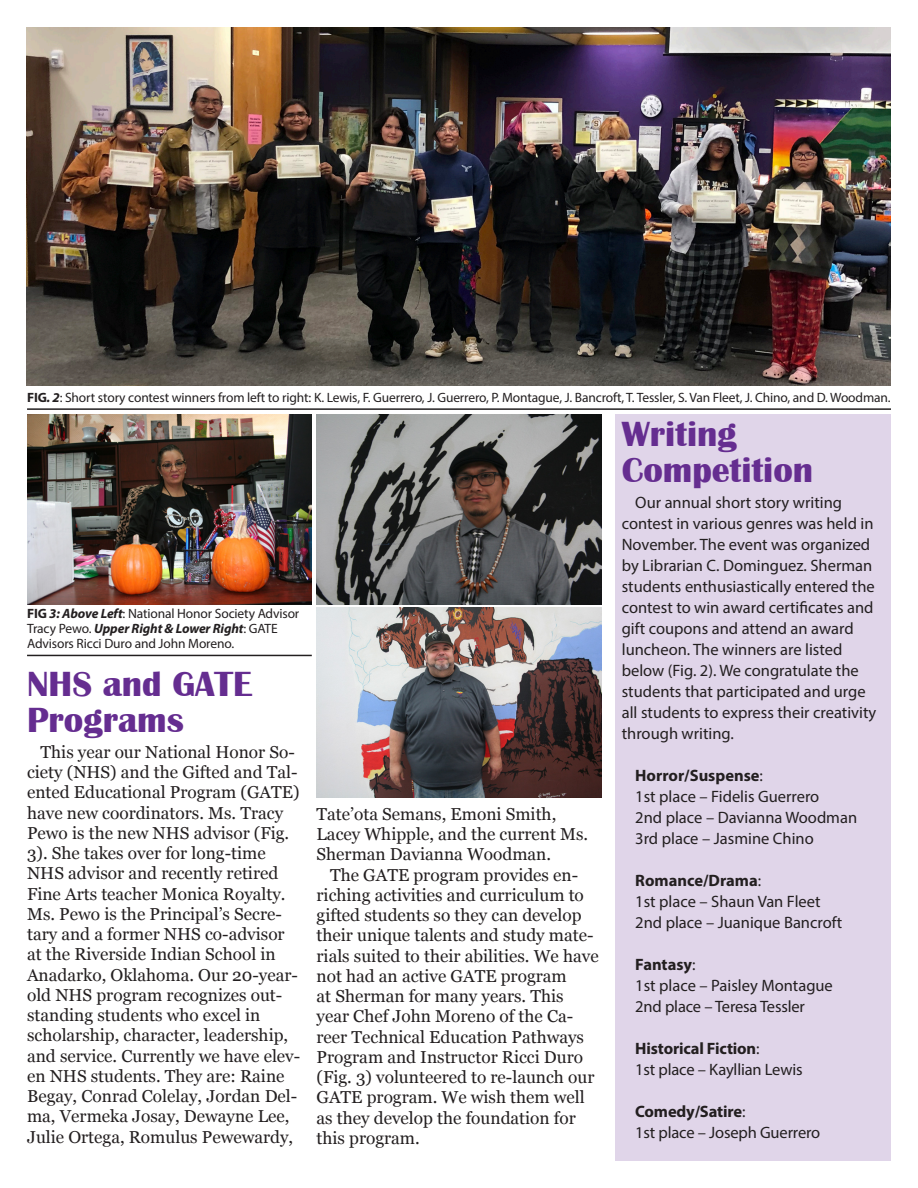
<style>
.page{position:relative;width:918px;height:1188px;background:#fff}
.page>*{position:absolute;margin:0;border:0;box-sizing:border-box;transform-origin:0 0}
.Major_Heading{font:700 36px/36px "Britannic";color:#652d90}
.Body_Text{font:17.25px/20.2px "Georgia";color:#231f20}
.From_The_Editor{font:16.5px/21px "Myriad Pro";color:#231f20}
.From_The_Editor-2{font:700 16.5px "Myriad Pro";letter-spacing:-.005em;color:#231f20}
.Captions{font:13.5px/15px "Myriad Pro";letter-spacing:-.01em;color:#231f20}
.s1{font-weight:700}
.s2{font-weight:700;font-style:italic}
.s3{font-weight:400}
</style>
<div class="page">
<img style="left:27px;top:28px;width:864px;height:358px">
<hr style="left:27px;top:408px;width:864px;height:2px;background:#231f20">
<div style="left:615px;top:415px;width:276px;height:746px;background:#e0d5e9"></div>
<img style="left:316px;top:415px;width:285px;height:190px">
<img style="left:317px;top:608px;width:284px;height:190px">
<img style="left:27px;top:415px;width:285px;height:190px">
<hr style="left:27px;top:655px;width:285px;height:1px;background:#231f20">
<p class="Captions" style="left:27px;top:389px;width:865px"><span class="s1">FIG</span><span class="s2">. 2</span>: Short story contest winners from left to right: K. Lewis, F. Guerrero, J. Guerrero, P. Montague, J. Bancroft, T. Tessler, S. Van Fleet, J. Chino, and D. Woodman.</p>
<p class="Major_Heading" style="left:622px;top:416px;width:193px">Writing<br>Competition</p>
<p class="From_The_Editor" style="left:622px;top:492px;width:256px;text-indent:14px">Our annual short story writing contest in various genres was held in November. The event was organized by Librarian C. Dominguez. Sherman students enthusiastically entered the contest to win award certificates and gift coupons and attend an award luncheon. The winners are listed below (Fig. 2). We congratulate the students that participated and urge all students to express their creativity through writing.</p>
<p class="From_The_Editor-2" style="left:635px;top:765px;width:129px">Horror/Suspense<span class="s3">:</span></p>
<p class="From_The_Editor" style="left:635px;top:786px;width:186px">1st place – Fidelis Guerrero</p>
<p class="From_The_Editor" style="left:635px;top:807px;width:223px">2nd place – Davianna Woodman</p>
<p class="From_The_Editor" style="left:635px;top:828px;width:180px">3rd place – Jasmine Chino</p>
<p class="From_The_Editor-2" style="left:635px;top:870px;width:127px">Romance/Drama<span class="s3">:</span></p>
<p class="From_The_Editor" style="left:635px;top:891px;width:187px">1st place – Shaun Van Fleet</p>
<p class="From_The_Editor" style="left:635px;top:912px;width:208px">2nd place – Juanique Bancroft</p>
<p class="From_The_Editor-2" style="left:635px;top:954px;width:62px">Fantasy<span class="s3">:</span></p>
<p class="From_The_Editor" style="left:635px;top:975px;width:199px">1st place – Paisley Montague</p>
<p class="From_The_Editor" style="left:635px;top:996px;width:171px">2nd place – Teresa Tessler</p>
<p class="From_The_Editor-2" style="left:635px;top:1038px;width:126px">Historical Fiction<span class="s3">:</span></p>
<p class="From_The_Editor" style="left:635px;top:1059px;width:169px">1st place – Kayllian Lewis</p>
<p class="From_The_Editor-2" style="left:635px;top:1101px;width:112px">Comedy/Satire<span class="s3">:</span></p>
<p class="From_The_Editor" style="left:635px;top:1122px;width:186px">1st place – Joseph Guerrero</p>
<p class="Captions" style="left:27px;top:606px;width:274px"><span class="s1">FIG</span> <span class="s2">3: Above Left</span>: National Honor Society Advisor<br>Tracy Pewo. <span class="s2">Upper Right &amp; Lower Right</span>: GATE<br>Advisors Ricci Duro and John Moreno.</p>
<p class="Major_Heading" style="left:27px;top:666px;width:227px">NHS and GATE<br>Programs</p>
<p class="Body_Text" style="left:27px;top:741px;width:275px;text-indent:14px">This year our National Honor So&shy;ciety (NHS) and the Gifted and Tal&shy;ented Educational Program (GATE) have new coordinators. Ms. Tracy Pewo is the new NHS advisor (Fig.<br>3). She takes over for long-time NHS advisor and recently retired Fine Arts teacher Monica Royalty.<br>Ms. Pewo is the Principal’s Secre&shy;tary and a former NHS co-advisor at the Riverside Indian School in Anadarko, Oklahoma. Our 20-year&shy;old NHS program recognizes out&shy;standing students who excel in scholarship, character, leadership, and service. Currently we have elev&shy;en NHS students. They are: Raine Begay, Conrad Colelay, Jordan Del&shy;ma, Vermeka Josay, Dewayne Lee, Julie Ortega, Romulus Pewewardy,</p>
<p class="Body_Text" style="left:317px;top:803px;width:273px">Tate’ota Semans, Emoni Smith,<br>Lacey Whipple, and the current Ms.<br>Sherman Davianna Woodman.</p>
<p class="Body_Text" style="left:317px;top:864px;width:284px;text-indent:14px">The GATE program provides en&shy;riching activities and curriculum to gifted students so they can develop their unique talents and study mate&shy;rials suited to their abilities. We have not had an active GATE program<br>at Sherman for many years. This year Chef John Moreno of the Ca&shy;reer Technical Education Pathways<br>Program and Instructor Ricci Duro (Fig. 3) volunteered to re-launch our<br>GATE program. We wish them well as they develop the foundation for this program.</p>
</div>
